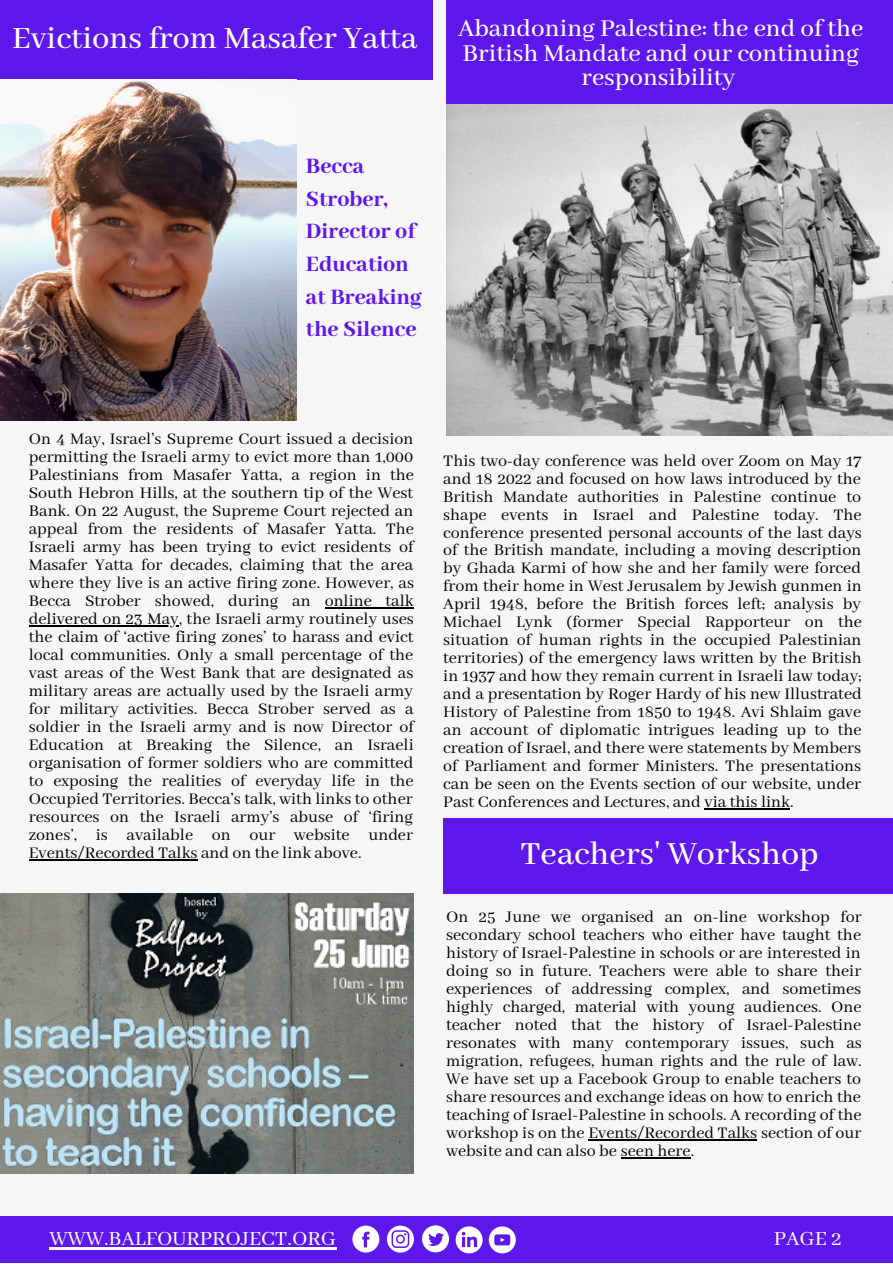
<style>
.page{position:relative;width:893px;height:1264px;background:#fff}
.page>*{position:absolute;margin:0;border:0;box-sizing:border-box;transform-origin:0 0}
.t1{font:500 36px "Abhaya Libre";color:#fff}
.t2{font:500 34.5px "Abhaya Libre";color:#fff}
.t3{font:500 27px/24.8px "Abhaya Libre";color:#fff;text-align:center}
.t4{font:800 24px/32.5px "Abhaya Libre";color:#5e17eb}
.t5{font:22.5px "Abhaya Libre";color:#fff}
.t6{font:18px/18px "Abhaya Libre";color:#000;text-align:justify}
</style>
<div class="page">
<div style="left:0;top:0;width:892px;height:1262px;background:#f6f6f6"></div>
<img style="left:446px;top:104px;width:446px;height:331px">
<div style="left:446px;top:0;width:446px;height:104px;background:#5e17eb"></div>
<div style="left:0;top:0;width:432px;height:79px;background:#5e17eb"></div>
<div style="left:443px;top:818px;width:449px;height:75px;background:#5e17eb"></div>
<div style="left:0;top:1215px;width:892px;height:47px;background:#5e17eb"></div>
<svg style="left:352px;top:1225px;width:27px;height:27px"></svg>
<svg style="left:387px;top:1225px;width:27px;height:27px"></svg>
<svg style="left:422px;top:1225px;width:27px;height:27px"></svg>
<svg style="left:455px;top:1226px;width:27px;height:27px"></svg>
<svg style="left:489px;top:1226px;width:26px;height:27px"></svg>
<img style="left:0;top:81px;width:297px;height:339px">
<img style="left:0;top:893px;width:414px;height:280px">
<hr style="left:324px;top:607px;width:89px;height:1px;background:#000">
<hr style="left:29px;top:625px;width:150px;height:1px;background:#000">
<hr style="left:29px;top:859px;width:169px;height:1px;background:#000">
<hr style="left:49px;top:1246px;width:287px;height:3px;background:#fff">
<hr style="left:704px;top:808px;width:86px;height:1px;background:#000">
<hr style="left:588px;top:1139px;width:169px;height:1px;background:#000">
<hr style="left:620px;top:1157px;width:37px;height:1px;background:#000">
<hr style="left:657px;top:1157px;width:33px;height:1px;background:#000">
<p class="t2" style="left:12px;top:19px;width:407px">Evictions from Masafer Yatta</p>
<p class="t4" style="left:306px;top:151px;width:60px">Becca</p>
<p class="t4" style="left:306px;top:183px;width:117px">Strober,<br>Director of<br>Education at Breaking the Silence</p>
<p class="t3" style="left:458px;top:17px;width:407px">Abandoning Palestine: the end of the<br>British Mandate and our continuing responsibility</p>
<p class="t6" style="left:29px;top:430px;width:386px">On 4 May, Israel’s Supreme Court issued a decision permitting the Israeli army to evict more than 1,000<br>Palestinians from Masafer Yatta, a region in the South Hebron Hills, at the southern tip of the West Bank. On 22 August, the Supreme Court rejected an appeal from the residents of Masafer Yatta. The Israeli army has been trying to evict residents of Masafer Yatta for decades, claiming that the area where they live is an active firing zone. However, as Becca Strober showed, during an online talk delivered on 23 May, the Israeli army routinely uses the claim of ‘active firing zones’ to harass and evict local communities. Only a small percentage of the vast areas of the West Bank that are designated as military areas are actually used by the Israeli army for military activities. Becca Strober served as a soldier in the Israeli army and is now Director of Education at Breaking the Silence, an Israeli organisation of former soldiers who are committed to exposing the realities of everyday life in the Occupied Territories. Becca’s talk, with links to other resources on the Israeli army’s abuse of ‘firing zones’, is available on our website under Events/Recorded Talks and on the link above.</p>
<p class="t6" style="left:443px;top:452px;width:420px">This two-day conference was held over Zoom on May 17 and 18 2022 and focused on how laws introduced by the British Mandate authorities in Palestine continue to shape events in Israel and Palestine today. The conference presented personal accounts of the last days of the British mandate, including a moving description by Ghada Karmi of how she and her family were forced from their home in West Jerusalem by Jewish gunmen in April 1948, before the British forces left; analysis by Michael Lynk (former Special Rapporteur on the situation of human rights in the occupied Palestinian territories) of the emergency laws written by the British in 1937 and how they remain current in Israeli law today; and a presentation by Roger Hardy of his new Illustrated History of Palestine from 1850 to 1948. Avi Shlaim gave an account of diplomatic intrigues leading up to the creation of Israel, and there were statements by Members of Parliament and former Ministers. The presentations can be seen on the Events section of our website, under Past Conferences and Lectures, and via this link.</p>
<p class="t1" style="left:520px;top:834px;width:299px">Teachers' Workshop</p>
<p class="t6" style="left:446px;top:908px;width:417px">On 25 June we organised an on-line workshop for secondary school teachers who either have taught the history of Israel-Palestine in schools or are interested in doing so in future. Teachers were able to share their experiences of addressing complex, and sometimes highly charged, material with young audiences. One teacher noted that the history of Israel-Palestine resonates with many contemporary issues, such as migration, refugees, human rights and the rule of law.<br>We have set up a Facebook Group to enable teachers to share resources and exchange ideas on how to enrich the teaching of Israel-Palestine in schools. A recording of the workshop is on the Events/Recorded Talks section of our website and can also be seen here.</p>
<p class="t5" style="left:49px;top:1225px;width:288px">WWW.BALFOURPROJECT.ORG</p>
<p class="t5" style="left:773px;top:1225px;width:69px">PAGE 2</p>
</div>
